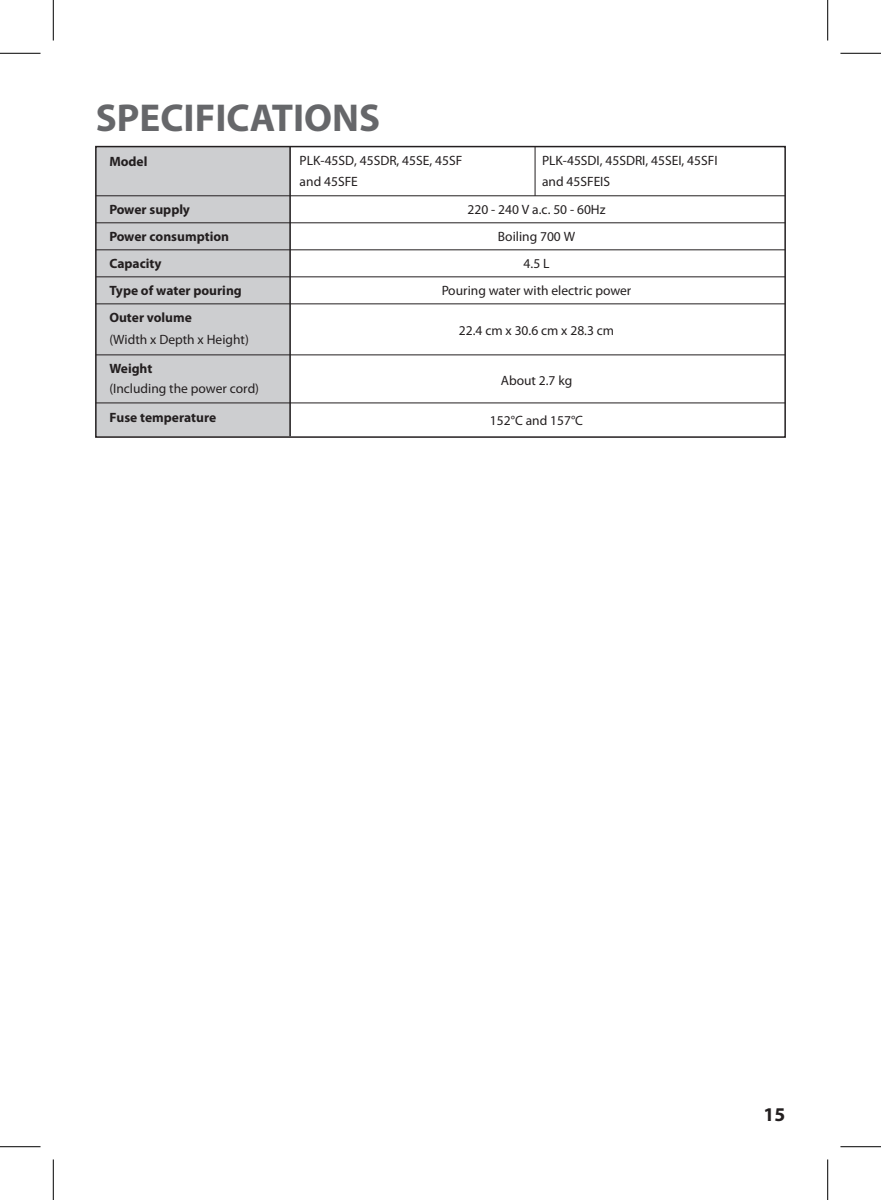
<style>
.page{position:relative;width:881px;height:1200px;background:#fff}
.page>*{position:absolute;margin:0;border:0;box-sizing:border-box;transform-origin:0 0}
.t1{font:700 39px "Myriad Pro";color:#66676a}
.t2{font:700 19.5px "Myriad Pro";color:#231f20}
.t3{font:13.5px/27px "Myriad Pro";color:#231f20}
.t4{font:700 13.5px/27px "Myriad Pro";color:#231f20}
</style>
<div class="page">
<div style="left:96px;top:147px;width:194px;height:290px;background:#cdced0"></div>
<div style="left:95px;top:146px;width:690px;height:292px;border:2px solid #231f20"></div>
<hr style="left:96px;top:195px;width:689px;height:1px;background:#231f20">
<hr style="left:96px;top:222px;width:689px;height:1px;background:#231f20">
<hr style="left:96px;top:249px;width:689px;height:1px;background:#231f20">
<hr style="left:96px;top:276px;width:689px;height:1px;background:#231f20">
<hr style="left:96px;top:303px;width:689px;height:1px;background:#231f20">
<hr style="left:96px;top:354px;width:689px;height:1px;background:#231f20">
<hr style="left:96px;top:402px;width:689px;height:1px;background:#231f20">
<hr style="left:289px;top:147px;width:2px;height:289px;background:#231f20">
<hr style="left:534px;top:146px;width:1px;height:50px;background:#231f20">
<hr style="left:0;top:53px;width:40px;height:1px;background:#000">
<hr style="left:840px;top:53px;width:40px;height:1px;background:#000">
<hr style="left:0;top:1146px;width:40px;height:1px;background:#000">
<hr style="left:840px;top:1146px;width:40px;height:1px;background:#000">
<hr style="left:53px;top:0;width:1px;height:41px;background:#000">
<hr style="left:53px;top:1159px;width:1px;height:40px;background:#000">
<hr style="left:827px;top:0;width:1px;height:41px;background:#000">
<hr style="left:827px;top:1159px;width:1px;height:40px;background:#000">
<h1 class="t1" style="left:96px;top:92px;width:286px">SPECIFICATIONS</h1>
<p class="t4" style="left:109px;top:147px;width:40px">Model</p>
<p class="t4" style="left:109px;top:196px;width:134px">Power supply<br>Power consumption<br>Capacity<br>Type of water pouring<br>Outer volume</p>
<p class="t3" style="left:109px;top:326px;width:141px">(Width x Depth x Height)</p>
<p class="t4" style="left:109px;top:355px;width:45px">Weight</p>
<p class="t3" style="left:109px;top:375px;width:151px">(Including the power cord)</p>
<p class="t4" style="left:109px;top:404px;width:108px">Fuse temperature</p>
<p class="t3" style="left:299px;top:150px;width:164px;line-height:21px">PLK-45SD, 45SDR, 45SE, 45SF and 45SFE</p>
<p class="t3" style="left:542px;top:150px;width:177px;line-height:21px">PLK-45SDI, 45SDRI, 45SEI, 45SFI and 45SFEIS</p>
<p class="t3" style="left:441px;top:196px;width:191px;text-align:center">220 - 240 V a.c. 50 - 60Hz<br>Boiling 700 W<br>4.5 L<br>Pouring water with electric power</p>
<p class="t3" style="left:459px;top:316px;width:157px">22.4 cm x 30.6 cm x 28.3 cm</p>
<p class="t3" style="left:500px;top:366px;width:73px">About 2.7 kg</p>
<p class="t3" style="left:490px;top:407px;width:95px">152°C and 157°C</p>
<h2 class="t2" style="left:763px;top:1101px;width:23px">15</h2>
</div>
